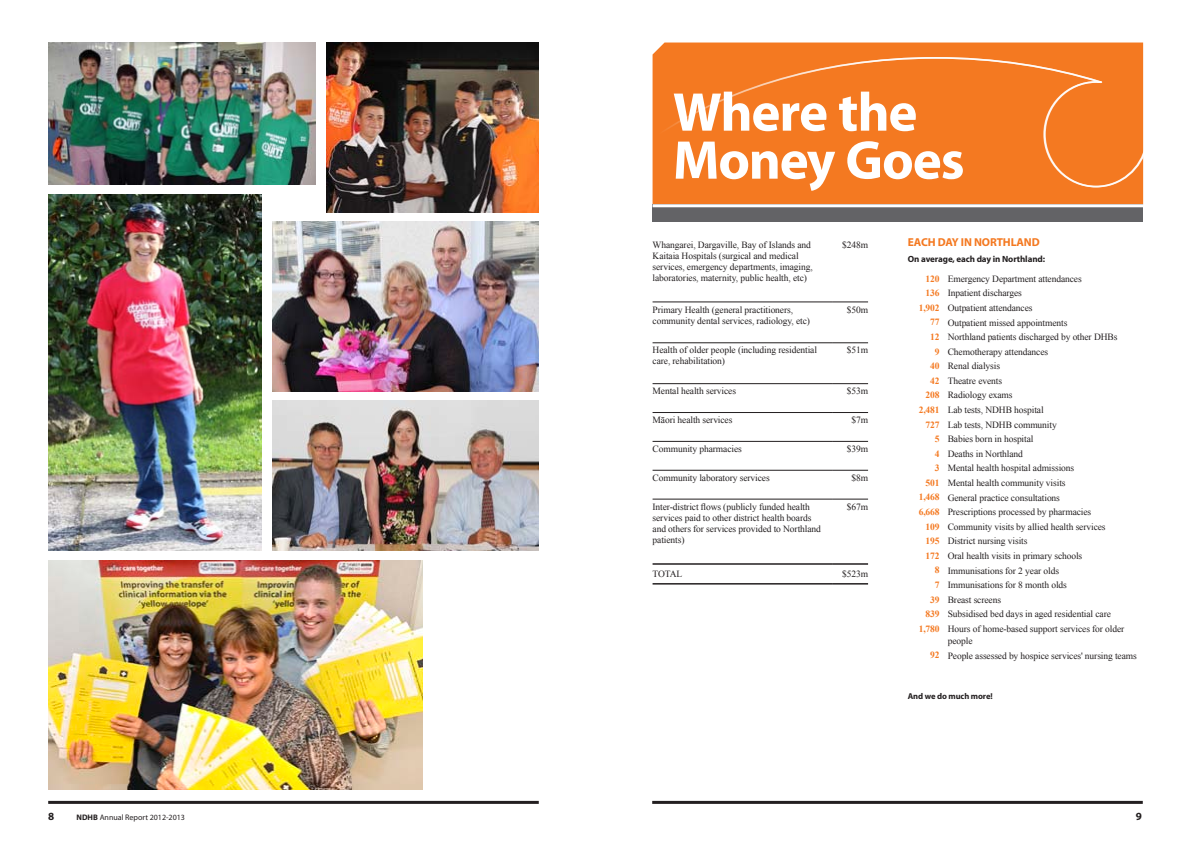
<style>
.page{position:relative;width:1191px;height:842px;background:#fff}
.page>*{position:absolute;margin:0;border:0;box-sizing:border-box;transform-origin:0 0}
.Section_Hdr_60pt{font:700 55px/48px "Myriad Pro";letter-spacing:-.025em;color:#fff}
.Sub_Hdr_2{font:700 11.5px "Myriad Pro";letter-spacing:-.01em;color:#f47921}
.t1{font:700 11px "Myriad Pro";color:#231f20}
.Times_Body{font:9.5px/11px "Times New Roman";letter-spacing:-.01em;color:#231f20}
.Times_Body-2{font:700 9.5px "Times New Roman";letter-spacing:-.01em;color:#f47921}
.Times_Body-3{font:700 9px "Myriad Pro";letter-spacing:-.01em;color:#231f20}
.Times_Body-4{font:700 8.5px "Myriad Pro";letter-spacing:-.01em;color:#231f20}
.t2{font:8px "Myriad Pro";color:#231f20}
.s1{font-weight:700}
</style>
<div class="page">
<hr style="left:652px;top:302px;width:181px;height:1px;background:#231f20">
<hr style="left:833px;top:302px;width:35px;height:1px;background:#231f20">
<hr style="left:652px;top:342px;width:181px;height:1px;background:#231f20">
<hr style="left:833px;top:342px;width:35px;height:1px;background:#231f20">
<hr style="left:652px;top:383px;width:181px;height:1px;background:#231f20">
<hr style="left:833px;top:383px;width:35px;height:1px;background:#231f20">
<hr style="left:652px;top:412px;width:181px;height:1px;background:#231f20">
<hr style="left:833px;top:412px;width:35px;height:1px;background:#231f20">
<hr style="left:652px;top:441px;width:181px;height:1px;background:#231f20">
<hr style="left:833px;top:441px;width:35px;height:1px;background:#231f20">
<hr style="left:652px;top:470px;width:181px;height:1px;background:#231f20">
<hr style="left:833px;top:470px;width:35px;height:1px;background:#231f20">
<hr style="left:652px;top:499px;width:181px;height:1px;background:#231f20">
<hr style="left:833px;top:499px;width:35px;height:1px;background:#231f20">
<hr style="left:652px;top:563px;width:181px;height:2px;background:#231f20">
<hr style="left:833px;top:563px;width:35px;height:2px;background:#231f20">
<hr style="left:652px;top:583px;width:181px;height:2px;background:#231f20">
<hr style="left:833px;top:583px;width:35px;height:2px;background:#231f20">
<div style="left:652px;top:43px;width:491px;height:161px;background:#f47921"></div>
<div style="left:652px;top:204px;width:491px;height:18px;background:#636366"></div>
<hr style="left:652px;top:204px;width:491px;height:3px;background:#fff">
<div style="left:652px;top:56px;width:492px;height:132px;background:#f47921"></div>
<img style="left:327px;top:43px;width:212px;height:169px">
<img style="left:48px;top:42px;width:267px;height:142px">
<img style="left:272px;top:222px;width:267px;height:169px">
<img style="left:272px;top:401px;width:267px;height:150px">
<img style="left:48px;top:194px;width:213px;height:357px">
<img style="left:48px;top:560px;width:374px;height:230px">
<hr style="left:652px;top:801px;width:490px;height:3px;background:#231f20">
<hr style="left:48px;top:801px;width:491px;height:3px;background:#231f20">
<p class="Section_Hdr_60pt" style="left:673px;top:86px;width:293px">Where the<br>Money Goes</p>
<p class="Times_Body" style="left:652px;top:239px;width:162px">Whangarei, Dargaville, Bay of Islands and Kaitaia Hospitals (surgical and medical services, emergency departments, imaging, laboratories, maternity, public health, etc)</p>
<p class="Times_Body" style="left:842px;top:239px;width:28px">$248m</p>
<p class="Times_Body" style="left:652px;top:304px;width:159px">Primary Health (general practitioners, community dental services, radiology, etc)</p>
<p class="Times_Body" style="left:846px;top:304px;width:23px">$50m</p>
<p class="Times_Body" style="left:652px;top:345px;width:166px">Health of older people (including residential care, rehabilitation)</p>
<p class="Times_Body" style="left:846px;top:345px;width:23px">$51m</p>
<p class="Times_Body" style="left:652px;top:385px;width:85px">Mental health services</p>
<p class="Times_Body" style="left:846px;top:385px;width:23px">$53m</p>
<p class="Times_Body" style="left:652px;top:414px;width:81px">Māori health services</p>
<p class="Times_Body" style="left:851px;top:414px;width:18px">$7m</p>
<p class="Times_Body" style="left:652px;top:443px;width:91px">Community pharmacies</p>
<p class="Times_Body" style="left:846px;top:443px;width:23px">$39m</p>
<p class="Times_Body" style="left:652px;top:472px;width:119px">Community laboratory services</p>
<p class="Times_Body" style="left:851px;top:472px;width:18px">$8m</p>
<p class="Times_Body" style="left:652px;top:501px;width:170px">Inter-district flows (publicly funded health services paid to other district health boards and others for services provided to Northland patients)</p>
<p class="Times_Body" style="left:846px;top:501px;width:23px">$67m</p>
<p class="Times_Body" style="left:652px;top:568px;width:31px">TOTAL</p>
<p class="Times_Body" style="left:842px;top:568px;width:28px">$523m</p>
<p class="Sub_Hdr_2" style="left:908px;top:234px;width:133px">EACH DAY IN NORTHLAND</p>
<p class="Times_Body-3" style="left:908px;top:253px;width:139px">On average, each day in Northland:</p>
<p class="Times_Body-2" style="left:925px;top:272px;width:16px">120</p>
<p class="Times_Body" style="left:947px;top:273px;width:136px">Emergency Department attendances</p>
<p class="Times_Body-2" style="left:925px;top:286px;width:16px">136</p>
<p class="Times_Body" style="left:947px;top:288px;width:76px">Inpatient discharges</p>
<p class="Times_Body-2" style="left:918px;top:301px;width:22px">1,902</p>
<p class="Times_Body" style="left:947px;top:302px;width:86px">Outpatient attendances</p>
<p class="Times_Body-2" style="left:930px;top:316px;width:11px">77</p>
<p class="Times_Body" style="left:947px;top:317px;width:121px">Outpatient missed appointments</p>
<p class="Times_Body-2" style="left:930px;top:330px;width:11px">12</p>
<p class="Times_Body" style="left:947px;top:331px;width:171px">Northland patients discharged by other DHBs</p>
<p class="Times_Body-2" style="left:935px;top:345px;width:6px">9</p>
<p class="Times_Body" style="left:947px;top:346px;width:102px">Chemotherapy attendances</p>
<p class="Times_Body-2" style="left:930px;top:359px;width:11px">40</p>
<p class="Times_Body" style="left:947px;top:360px;width:54px">Renal dialysis</p>
<p class="Times_Body-2" style="left:930px;top:374px;width:11px">42</p>
<p class="Times_Body" style="left:947px;top:375px;width:56px">Theatre events</p>
<p class="Times_Body-2" style="left:925px;top:389px;width:16px">208</p>
<p class="Times_Body" style="left:947px;top:390px;width:66px">Radiology exams</p>
<p class="Times_Body-2" style="left:918px;top:403px;width:22px">2,481</p>
<p class="Times_Body" style="left:947px;top:404px;width:97px">Lab tests, NDHB hospital</p>
<p class="Times_Body-2" style="left:925px;top:418px;width:16px">727</p>
<p class="Times_Body" style="left:947px;top:419px;width:111px">Lab tests, NDHB community</p>
<p class="Times_Body-2" style="left:935px;top:432px;width:6px">5</p>
<p class="Times_Body" style="left:947px;top:433px;width:87px">Babies born in hospital</p>
<p class="Times_Body-2" style="left:935px;top:447px;width:6px">4</p>
<p class="Times_Body" style="left:947px;top:448px;width:77px">Deaths in Northland</p>
<p class="Times_Body-2" style="left:935px;top:461px;width:6px">3</p>
<p class="Times_Body" style="left:947px;top:463px;width:128px">Mental health hospital admissions</p>
<p class="Times_Body-2" style="left:925px;top:476px;width:16px">501</p>
<p class="Times_Body" style="left:947px;top:477px;width:119px">Mental health community visits</p>
<p class="Times_Body-2" style="left:918px;top:491px;width:22px">1,468</p>
<p class="Times_Body" style="left:947px;top:492px;width:114px">General practice consultations</p>
<p class="Times_Body-2" style="left:918px;top:505px;width:22px">6,668</p>
<p class="Times_Body" style="left:947px;top:506px;width:145px">Prescriptions processed by pharmacies</p>
<p class="Times_Body-2" style="left:925px;top:520px;width:16px">109</p>
<p class="Times_Body" style="left:947px;top:521px;width:159px">Community visits by allied health services</p>
<p class="Times_Body-2" style="left:925px;top:534px;width:16px">195</p>
<p class="Times_Body" style="left:947px;top:535px;width:81px">District nursing visits</p>
<p class="Times_Body-2" style="left:925px;top:549px;width:16px">172</p>
<p class="Times_Body" style="left:947px;top:550px;width:136px">Oral health visits in primary schools</p>
<p class="Times_Body-2" style="left:935px;top:564px;width:6px">8</p>
<p class="Times_Body" style="left:947px;top:565px;width:113px">Immunisations for 2 year olds</p>
<p class="Times_Body-2" style="left:935px;top:578px;width:6px">7</p>
<p class="Times_Body" style="left:947px;top:579px;width:121px">Immunisations for 8 month olds</p>
<p class="Times_Body-2" style="left:930px;top:593px;width:11px">39</p>
<p class="Times_Body" style="left:947px;top:594px;width:55px">Breast screens</p>
<p class="Times_Body-2" style="left:925px;top:607px;width:16px">839</p>
<p class="Times_Body" style="left:947px;top:608px;width:165px">Subsidised bed days in aged residential care</p>
<p class="Times_Body-2" style="left:918px;top:622px;width:22px">1,780</p>
<p class="Times_Body" style="left:947px;top:623px;width:178px;line-height:12px">Hours of home-based support services for older people</p>
<p class="Times_Body-2" style="left:930px;top:649px;width:11px">92</p>
<p class="Times_Body" style="left:947px;top:650px;width:191px">People assessed by hospice services' nursing teams</p>
<p class="Times_Body-4" style="left:908px;top:690px;width:86px">And we do much more!</p>
<p class="t1" style="left:48px;top:809px;width:8px">8</p>
<p class="t2" style="left:77px;top:812px;width:110px"><span class="s1">NDHB</span> Annual Report 2012-2013</p>
<p class="t1" style="left:1135px;top:809px;width:8px">9</p>
</div>
